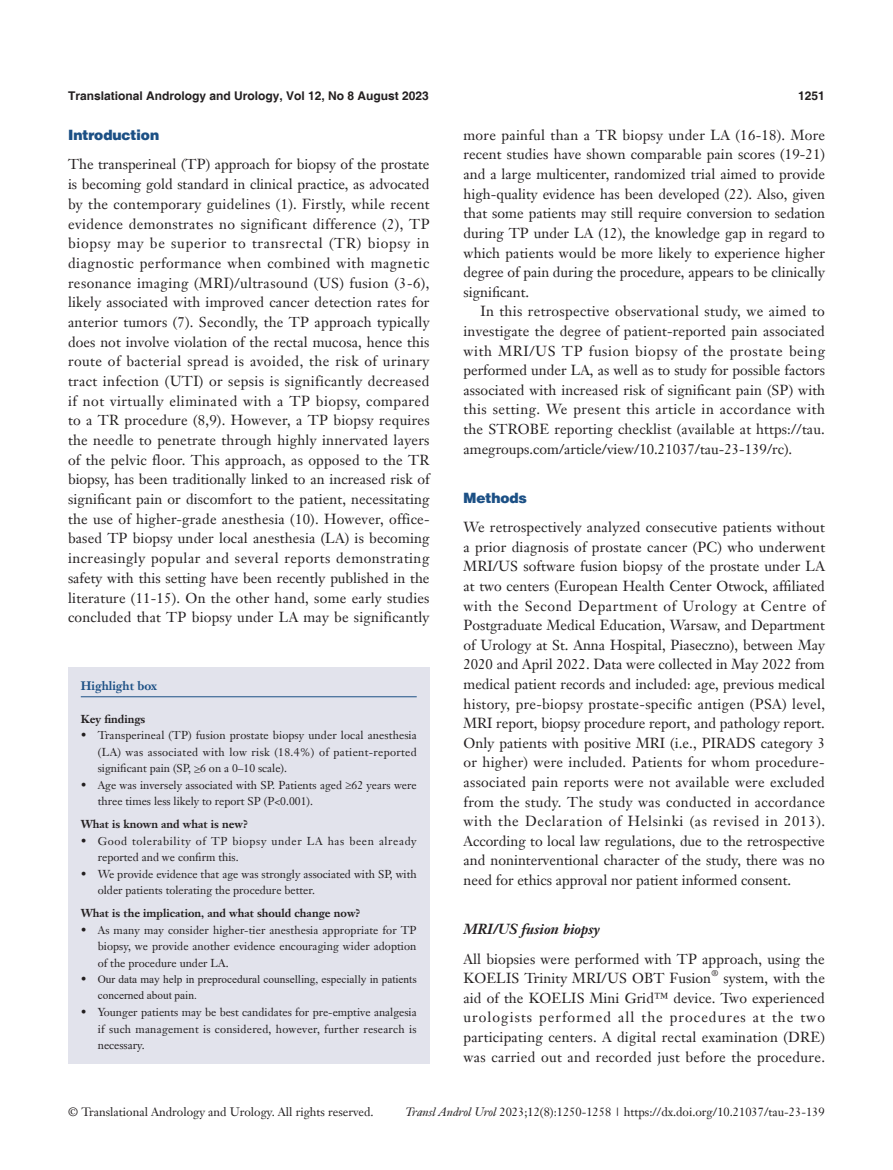
<style>
.page{position:relative;width:893px;height:1170px;background:#fff}
.page>*{position:absolute;margin:0;border:0;box-sizing:border-box;transform-origin:0 0}
._1ji-6_5{font:14.25px/19.6px "Janson Text LT";letter-spacing:.005em;color:#231f20;text-align:justify}
._2ji-6_5{font:italic 700 14.25px "Janson Text LT";color:#231f20}
._1ji-zhengti{font:900 14.25px "Helvetica";color:#1c5085}
._1ji-6_5-2{font:900 14.25px "Helvetica";color:#1c5085}
.t1{font:12px "Janson Text LT";color:#231f20}
.t2{font:700 12px "Helvetica";color:#231f20}
.Cite{font:700 12px "Janson Text LT";color:#1c5085}
.Cite-2{font:11.25px/16.5px "Janson Text LT";color:#231f20;text-align:justify}
.Cite-3{font:11.25px/16.5px "Times New Roman";color:#231f20}
.Cite-4{font:700 11.25px "Janson Text LT";color:#231f20}
.Cite-5{font:11.25px/16.5px "Janson Text LT";letter-spacing:.055em;color:#231f20}
.t3{font:8.25px "Janson Text LT";color:#231f20}
.s1{font-family:"Janson Text LT"}
.s2{font-style:italic}
</style>
<div class="page">
<div style="left:68px;top:667px;width:361px;height:396px;background:#e2e3ec"></div>
<hr style="left:81px;top:696px;width:336px;height:1px;background:#1c5085">
<p class="t2" style="left:68px;top:88px;width:362px">Translational Andrology and Urology, Vol 12, No 8 August 2023</p>
<p class="t2" style="left:798px;top:88px;width:28px">1251</p>
<p class="_1ji-zhengti" style="left:68px;top:126px;width:93px">Introduction</p>
<p class="_1ji-6_5" style="left:68px;top:154px;width:363px">The transperineal (TP) approach for biopsy of the prostate is becoming gold standard in clinical practice, as advocated by the contemporary guidelines (1). Firstly, while recent evidence demonstrates no significant difference (2), TP biopsy may be superior to transrectal (TR) biopsy in diagnostic performance when combined with magnetic resonance imaging (MRI)/ultrasound (US) fusion (3-6), likely associated with improved cancer detection rates for anterior tumors (7). Secondly, the TP approach typically does not involve violation of the rectal mucosa, hence this route of bacterial spread is avoided, the risk of urinary tract infection (UTI) or sepsis is significantly decreased if not virtually eliminated with a TP biopsy, compared to a TR procedure (8,9). However, a TP biopsy requires the needle to penetrate through highly innervated layers of the pelvic floor. This approach, as opposed to the TR biopsy, has been traditionally linked to an increased risk of significant pain or discomfort to the patient, necessitating the use of higher-grade anesthesia (10). However, office&shy;based TP biopsy under local anesthesia (LA) is becoming increasingly popular and several reports demonstrating safety with this setting have been recently published in the literature (11-15). On the other hand, some early studies concluded that TP biopsy under LA may be significantly</p>
<p class="Cite" style="left:81px;top:678px;width:78px">Highlight box</p>
<p class="Cite-4" style="left:81px;top:711px;width:66px">Key findings</p>
<p class="Cite-2" style="left:98px;top:727px;width:321px;text-indent:-17px">• Transperineal (TP) fusion prostate biopsy under local anesthesia (LA) was associated with low risk (18.4%) of patient-reported significant pain (SP, ≥6 on a 0–10 scale).</p>
<p class="Cite-2" style="left:98px;top:776px;width:320px;text-indent:-17px">• Age was inversely associated with SP. Patients aged ≥62 years were three times less likely to report SP (P&lt;0.001).</p>
<p class="Cite-4" style="left:81px;top:817px;width:169px">What is known and what is new?</p>
<p class="Cite-5" style="left:98px;top:832px;width:320px;text-indent:-17px">• Good tolerability of TP biopsy under LA has been already reported and we confirm this.</p>
<p class="Cite-2" style="left:98px;top:865px;width:320px;text-indent:-17px">• We provide evidence that age was strongly associated with SP, with older patients tolerating the procedure better.</p>
<p class="Cite-4" style="left:81px;top:905px;width:281px">What is the implication, and what should change now?</p>
<p class="Cite-2" style="left:98px;top:921px;width:320px;text-indent:-17px">• As many may consider higher-tier anesthesia appropriate for TP biopsy, we provide another evidence encouraging wider adoption of the procedure under LA.</p>
<p class="Cite-3" style="left:98px;top:970px;width:320px;text-indent:-17px"><span class="s1">•</span> Our data may help in preprocedural counselling, especially in patients concerned about pain.</p>
<p class="Cite-2" style="left:98px;top:1003px;width:320px;text-indent:-17px">• Younger patients may be best candidates for pre-emptive analgesia if such management is considered, however, further research is necessary.</p>
<p class="_1ji-6_5" style="left:463px;top:125px;width:363px">more painful than a TR biopsy under LA (16-18). More recent studies have shown comparable pain scores (19-21) and a large multicenter, randomized trial aimed to provide high-quality evidence has been developed (22). Also, given that some patients may still require conversion to sedation during TP under LA (12), the knowledge gap in regard to which patients would be more likely to experience higher degree of pain during the procedure, appears to be clinically significant.</p>
<p class="_1ji-6_5" style="left:463px;top:301px;width:363px;text-indent:17px">In this retrospective observational study, we aimed to investigate the degree of patient-reported pain associated with MRI/US TP fusion biopsy of the prostate being performed under LA, as well as to study for possible factors associated with increased risk of significant pain (SP) with this setting. We present this article in accordance with the STROBE reporting checklist (available at https://tau. amegroups.com/article/view/10.21037/tau-23-139/rc).</p>
<p class="_1ji-6_5-2" style="left:463px;top:488px;width:65px">Methods</p>
<p class="_1ji-6_5" style="left:463px;top:517px;width:363px">We retrospectively analyzed consecutive patients without a prior diagnosis of prostate cancer (PC) who underwent MRI/US software fusion biopsy of the prostate under LA at two centers (European Health Center Otwock, affiliated with the Second Department of Urology at Centre of Postgraduate Medical Education, Warsaw, and Department of Urology at St. Anna Hospital, Piaseczno), between May 2020 and April 2022. Data were collected in May 2022 from medical patient records and included: age, previous medical history, pre-biopsy prostate-specific antigen (PSA) level, MRI report, biopsy procedure report, and pathology report.<br>Only patients with positive MRI (i.e., PIRADS category 3 or higher) were included. Patients for whom procedure&shy;associated pain reports were not available were excluded from the study. The study was conducted in accordance with the Declaration of Helsinki (as revised in 2013).<br>According to local law regulations, due to the retrospective and noninterventional character of the study, there was no need for ethics approval nor patient informed consent.</p>
<p class="_2ji-6_5" style="left:463px;top:919px;width:138px">MRI/US fusion biopsy</p>
<p class="_1ji-6_5" style="left:463px;top:948px;width:363px">All biopsies were performed with TP approach, using the<br>KOELIS Trinity MRI/US OBT Fusion</p>
<p class="t3" style="left:711px;top:968px;width:8px">®</p>
<p class="_1ji-6_5" style="left:463px;top:968px;width:363px;text-indent:260px">system, with the aid of the KOELIS Mini Grid™ device. Two experienced urologists performed all the procedures at the two participating centers. A digital rectal examination (DRE) was carried out and recorded just before the procedure.</p>
<p class="t1" style="left:68px;top:1104px;width:307px">© Translational Andrology and Urology. All rights reserved.</p>
<p class="t1" style="left:405px;top:1104px;width:421px"><span class="s2">Transl Androl Urol</span> 2023;12(8):1250-1258 | https://dx.doi.org/10.21037/tau-23-139</p>
</div>
